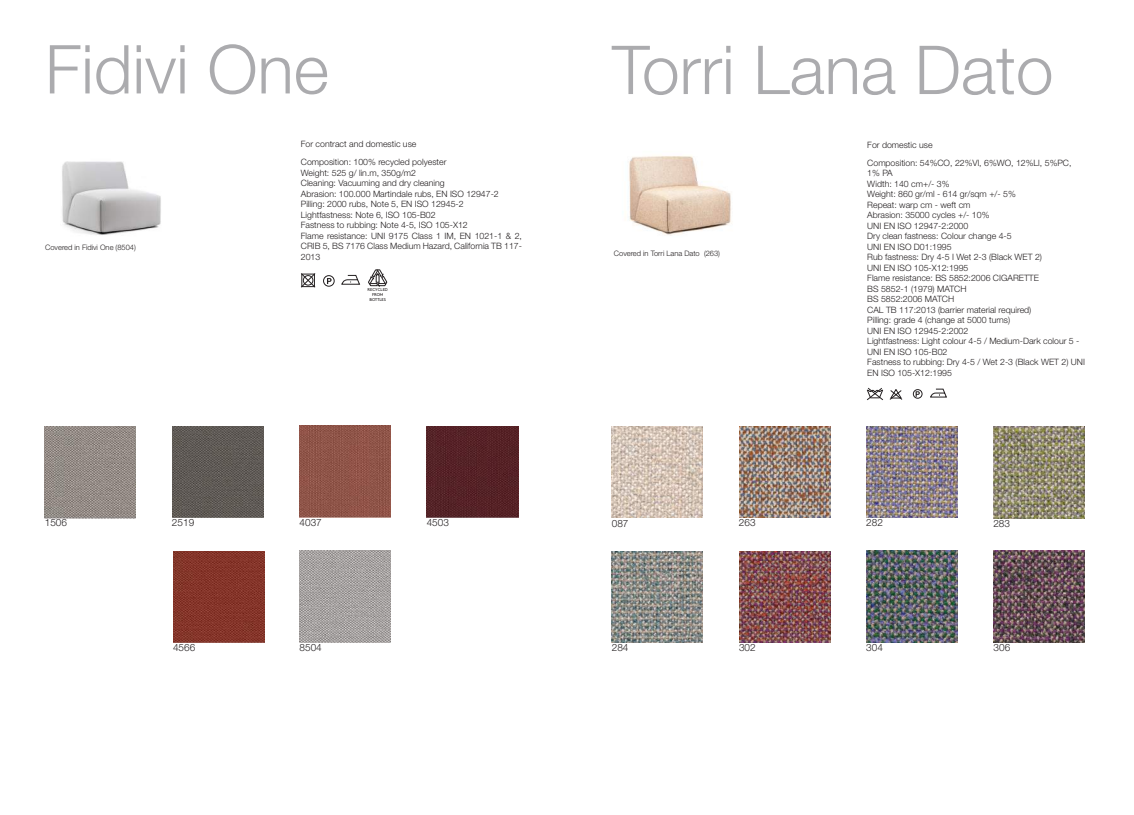
<style>
.page{position:relative;width:1134px;height:815px;background:#fff}
.page>*{position:absolute;margin:0;border:0;box-sizing:border-box;transform-origin:0 0}
.t1{font:300 67.5px "Helvetica Neue LT Std";color:#ababae}
.t2{font:300 10px "Helvetica Neue LT Std";color:#231f20}
.t3{font:300 8.75px/10.5px "Helvetica Neue LT Std";color:#231f20}
.t4{font:300 7.5px "Helvetica Neue LT Std";color:#231f20}
.t5{font:4.12px/5px "Brown Std";letter-spacing:-.005em;color:#231f20;text-align:center}
</style>
<div class="page">
<img style="left:62px;top:161px;width:99px;height:74px">
<img style="left:172px;top:426px;width:91px;height:91px">
<img style="left:300px;top:551px;width:91px;height:91px">
<img style="left:173px;top:551px;width:91px;height:91px">
<img style="left:45px;top:426px;width:91px;height:92px">
<svg style="left:341px;top:275px;width:20px;height:10px"></svg>
<svg style="left:327px;top:278px;width:5px;height:6px"></svg>
<div style="left:323px;top:275px;width:12px;height:12px;border:1px solid #231f20;border-radius:50%"></div>
<svg style="left:301px;top:273px;width:15px;height:15px"></svg>
<svg style="left:368px;top:269px;width:20px;height:18px"></svg>
<img style="left:300px;top:426px;width:91px;height:91px">
<img style="left:427px;top:426px;width:91px;height:92px">
<img style="left:629px;top:156px;width:102px;height:80px">
<img style="left:994px;top:551px;width:91px;height:91px">
<img style="left:739px;top:551px;width:91px;height:91px">
<img style="left:866px;top:551px;width:91px;height:91px">
<img style="left:612px;top:551px;width:91px;height:91px">
<img style="left:612px;top:426px;width:91px;height:91px">
<img style="left:866px;top:426px;width:91px;height:91px">
<img style="left:739px;top:426px;width:91px;height:91px">
<img style="left:994px;top:427px;width:91px;height:91px">
<svg style="left:915px;top:391px;width:5px;height:6px"></svg>
<div style="left:913px;top:389px;width:9px;height:10px;border:1px solid #231f20;border-radius:50%"></div>
<svg style="left:930px;top:388px;width:17px;height:10px"></svg>
<svg style="left:866px;top:387px;width:37px;height:14px"></svg>
<h1 class="t1" style="left:45px;top:28px;width:285px">Fidivi One</h1>
<h1 class="t1" style="left:612px;top:29px;width:443px">Torri Lana Dato</h1>
<p class="t4" style="left:45px;top:243px;width:92px">Covered in Fidivi One (8504)</p>
<p class="t2" style="left:45px;top:516px;width:24px">1506</p>
<p class="t2" style="left:172px;top:516px;width:24px">2519</p>
<p class="t2" style="left:173px;top:641px;width:24px">4566</p>
<p class="t3" style="left:301px;top:135px;width:147px;line-height:17.6px">For contract and domestic use<br>Composition: 100% recycled polyester</p>
<p class="t3" style="left:301px;top:167px;width:223px">Weight: 525 g/ lin.m, 350g/m2<br>Cleaning: Vacuuming and dry cleaning<br>Abrasion: 100.000 Martindale rubs, EN ISO 12947-2<br>Pilling: 2000 rubs, Note 5, EN ISO 12945-2<br>Lightfastness: Note 6, ISO 105-B02<br>Fastness to rubbing: Note 4-5, ISO 105-X12<br>Flame resistance: UNI 9175 Class 1 IM, EN 1021-1 &amp; 2, CRIB 5, BS 7176 Class Medium Hazard, California TB 117- 2013</p>
<p class="t5" style="left:368px;top:287px;width:22px">RECYCLED<br>FROM<br>BOTTLES</p>
<p class="t4" style="left:614px;top:249px;width:108px">Covered in Torri Lana Dato (263)</p>
<p class="t3" style="left:867px;top:136px;width:206px;line-height:17.6px">For domestic use<br>Composition: 54%CO, 22%Vl, 6%WO, 12%Ll, 5%PC,</p>
<p class="t3" style="left:867px;top:167px;width:219px">1% PA<br>Width: 140 cm+/- 3%<br>Weight: 860 gr/ml - 614 gr/sqm +/- 5%<br>Repeat: warp cm - weft cm<br>Abrasion: 35000 cycles +/- 10%<br>UNI EN ISO 12947-2:2000<br>Dry clean fastness: Colour change 4-5<br>UNI EN ISO D01:1995<br>Rub fastness: Dry 4-5 I Wet 2-3 (Black WET 2)<br>UNI EN ISO 105-X12:1995<br>Flame resistance: BS 5852:2006 CIGARETTE<br>BS 5852-1 (1979) MATCH<br>BS 5852:2006 MATCH<br>CAL TB 117:2013 (barrier material required)<br>Pilling: grade 4 (change at 5000 turns)<br>UNI EN ISO 12945-2:2002<br>Lightfastness: Light colour 4-5 / Medium-Dark colour 5 -<br>UNI EN ISO 105-B02<br>Fastness to rubbing: Dry 4-5 / Wet 2-3 (Black WET 2) UNI<br>EN ISO 105-X12:1995</p>
<p class="t2" style="left:300px;top:516px;width:24px">4037</p>
<p class="t2" style="left:427px;top:516px;width:24px">4503</p>
<p class="t2" style="left:612px;top:517px;width:18px">087</p>
<p class="t2" style="left:739px;top:517px;width:18px">263</p>
<p class="t2" style="left:866px;top:517px;width:18px">282</p>
<p class="t2" style="left:993px;top:517px;width:18px">283</p>
<p class="t2" style="left:300px;top:641px;width:24px">8504</p>
<p class="t2" style="left:612px;top:641px;width:18px">284</p>
<p class="t2" style="left:866px;top:641px;width:18px">304</p>
<p class="t2" style="left:739px;top:641px;width:18px">302</p>
<p class="t2" style="left:994px;top:641px;width:18px">306</p>
</div>
